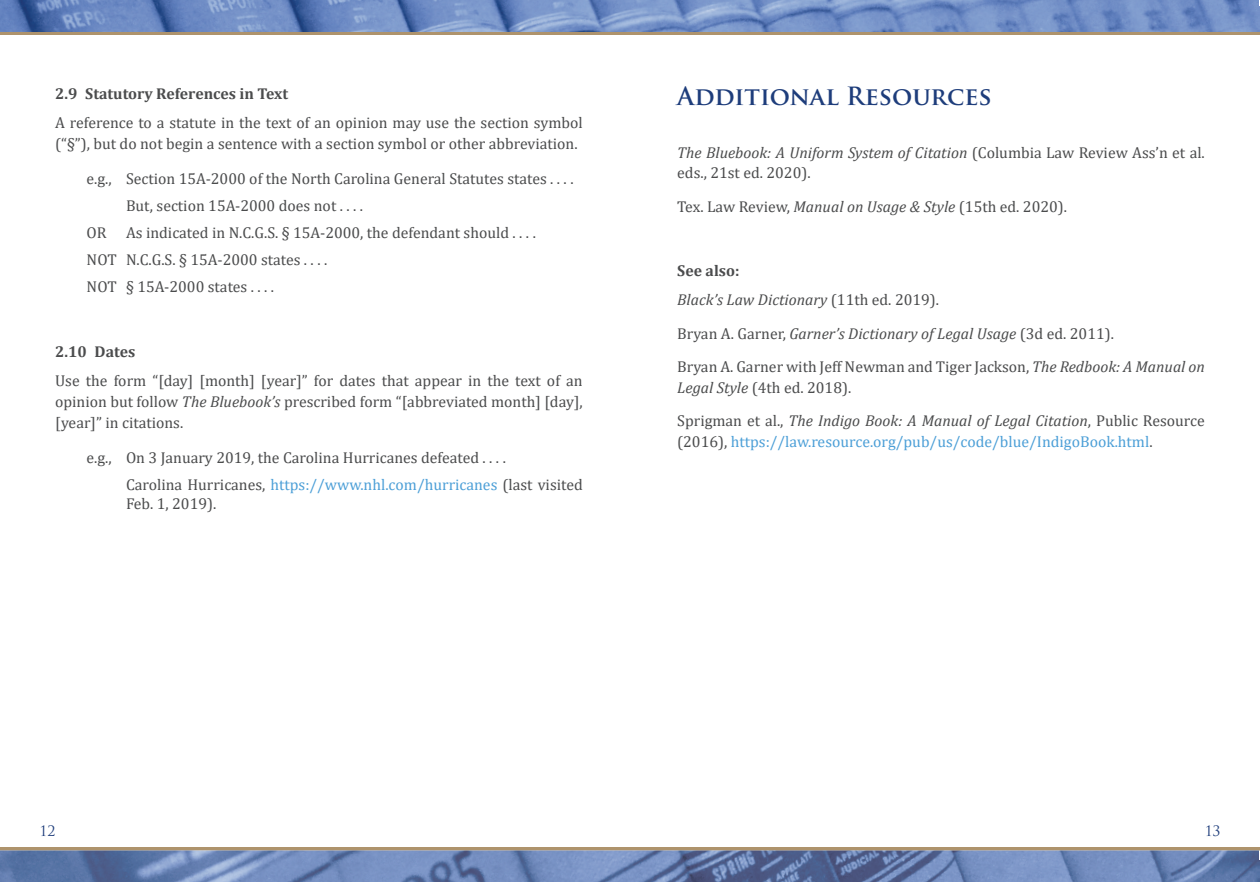
<style>
.page{position:relative;width:1260px;height:882px;background:#fff}
.page>*{position:absolute;margin:0;border:0;box-sizing:border-box;transform-origin:0 0}
.t1{font:700 24.5px "Trajan Pro";color:#1e3d7b}
.t2{font:15.75px/21px "Cambria";color:#4b4c4d}
.t3{font:italic 15.75px/28.9px "Cambria";color:#4b4c4d}
.t4{font:15.75px "Cambria";color:#4c9fd7}
.t5{font:700 15.75px "Cambria";color:#4b4c4d}
.t6{font:14px "Trajan Pro";color:#1e3d7b}
.s1{font-style:italic}
.s2{color:#4c9fd7}
.s3{font-weight:700;font-style:normal}
.s4{font-style:normal}
.s5{color:#4b4c4d}
</style>
<div class="page">
<hr style="left:0;top:847px;width:1260px;height:3px;background:#ae936c">
<hr style="left:0;top:32px;width:1260px;height:3px;background:#ae936c">
<img style="left:0;top:0;width:1260px;height:32px">
<img style="left:0;top:850px;width:1260px;height:32px">
<p class="t5" style="left:55px;top:82px;width:235px">2.9 Statutory References in Text</p>
<p class="t2" style="left:55px;top:112px;width:529px">A reference to a statute in the text of an opinion may use the section symbol (“§”), but do not begin a sentence with a section symbol or other abbreviation.</p>
<p class="t2" style="left:87px;top:168px;width:488px">e.g., Section 15A-2000 of the North Carolina General Statutes states . . . .</p>
<p class="t2" style="left:126px;top:195px;width:239px">But, section 15A-2000 does not . . . .</p>
<p class="t2" style="left:87px;top:222px;width:451px">OR As indicated in N.C.G.S. § 15A-2000, the defendant should . . . .</p>
<p class="t2" style="left:87px;top:249px;width:242px">NOT N.C.G.S. § 15A-2000 states . . . .</p>
<p class="t2" style="left:87px;top:276px;width:189px">NOT § 15A-2000 states . . . .</p>
<p class="t5" style="left:55px;top:340px;width:82px">2.10 Dates</p>
<p class="t2" style="left:55px;top:370px;width:529px;text-align:justify">Use the form “[day] [month] [year]” for dates that appear in the text of an opinion but follow <span class="s1">The Bluebook’s</span> prescribed form “[abbreviated month] [day], [year]” in citations.</p>
<p class="t2" style="left:126px;top:444px;width:458px;line-height:27.1px;text-indent:-39px">e.g., On 3 January 2019, the Carolina Hurricanes defeated . . . .<br>Carolina Hurricanes, <span class="s2">https://www.nhl.com/hurricanes</span> (last visited</p>
<p class="t2" style="left:126px;top:493px;width:92px">Feb. 1, 2019).</p>
<h1 class="t1" style="left:677px;top:81px;width:316px">Additional Resources</h1>
<p class="t2" style="left:677px;top:142px;width:529px"><span class="s1">The Bluebook: A Uniform System of Citation</span> (Columbia Law Review Ass’n et al. eds., 21st ed. 2020).</p>
<p class="t2" style="left:677px;top:196px;width:391px">Tex. Law Review, <span class="s1">Manual on Usage &amp; Style</span> (15th ed. 2020).</p>
<p class="t3" style="left:677px;top:256px;width:263px"><span class="s3">See also:<br></span>Black’s Law Dictionary <span class="s4">(11th ed. 2019).</span></p>
<p class="t2" style="left:677px;top:317px;width:529px;line-height:33.2px">Bryan A. Garner, <span class="s1">Garner’s Dictionary of Legal Usage</span> (3d ed. 2011).<br>Bryan A. Garner with Jeff Newman and Tiger Jackson, <span class="s1">The Redbook: A Manual on</span></p>
<p class="t3" style="left:677px;top:370px;width:529px;line-height:33.2px">Legal Style <span class="s4">(4th ed. 2018).<br>Sprigman et al.,</span> The Indigo Book: A Manual of Legal Citation<span class="s4">, Public Resource</span></p>
<p class="t4" style="left:677px;top:432px;width:477px"><span class="s5">(2016),</span> https://law.resource.org/pub/us/code/blue/IndigoBook.html<span class="s5">.</span></p>
<p class="t6" style="left:39px;top:822px;width:18px">12</p>
<p class="t6" style="left:1205px;top:822px;width:17px">13</p>
</div>
